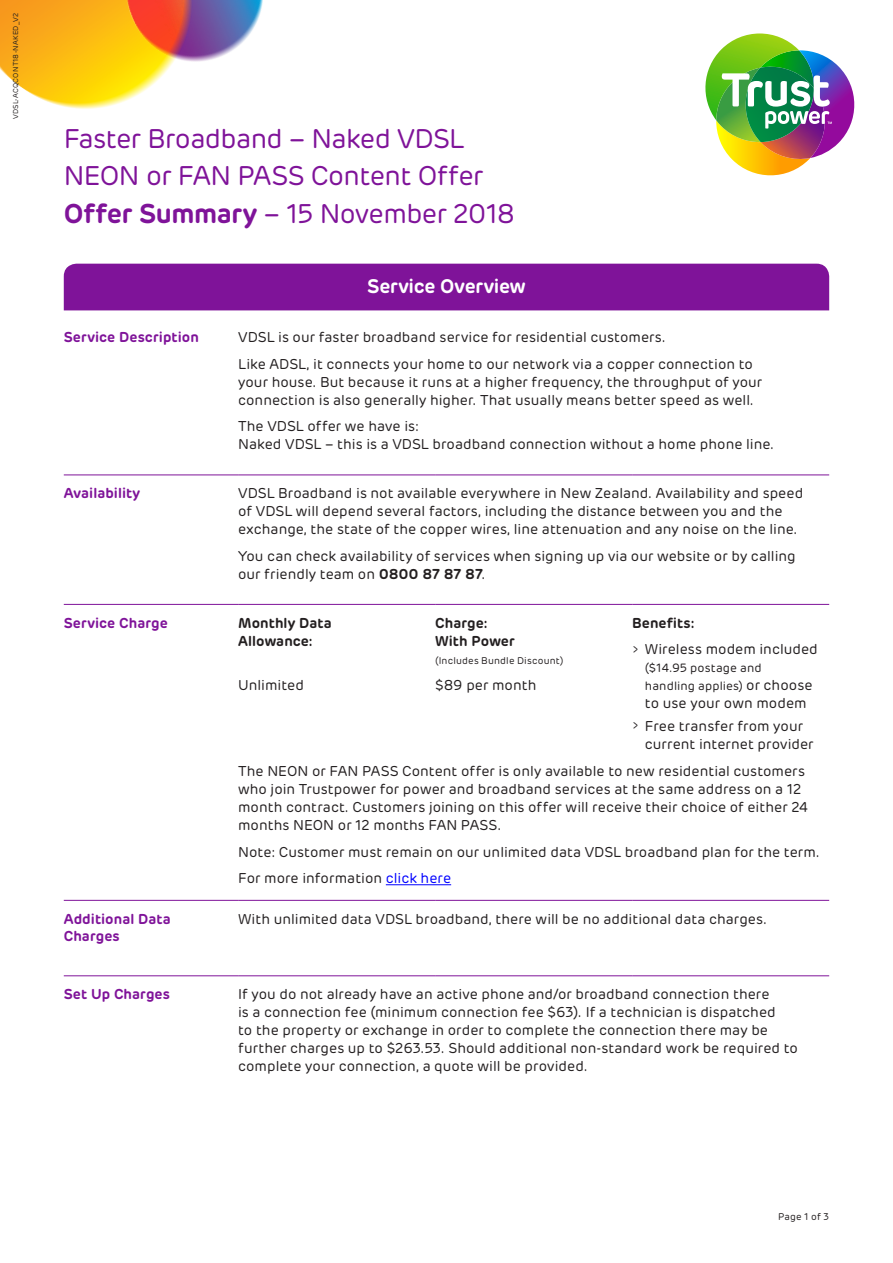
<style>
.page{position:relative;width:893px;height:1263px;background:#fff}
.page>*{position:absolute;margin:0;border:0;box-sizing:border-box;transform-origin:0 0}
.t1{font:27px "Rubrik";letter-spacing:-.025em;color:#7f1399}
.Table-headers{font:600 19.5px "Rubrik";letter-spacing:-.015em;color:#fff}
.Table-body-copy{font:14.25px/18px "Rubrik";color:#231f20}
.Table-sub-headers{font:600 14.25px/17.2px "Rubrik";letter-spacing:.005em;color:#7f1399}
.Table-subhead_black{font:600 14.25px/18px "Rubrik";letter-spacing:.005em;color:#231f20}
.Table-body-copy-2{font:12px/18px "Rubrik";letter-spacing:.01em;color:#231f20}
.Table-subhead_black-2{font:9.75px "Rubrik";letter-spacing:.02em;color:#231f20}
.Page-numbers{font:9.75px "Rubrik";letter-spacing:.015em;color:#231f20}
.t2{font:7.2px "Rubrik";letter-spacing:.03em;color:#231f20}
.s1{font-weight:600}
.s2{font-size:10.5px}
.s3{font-size:14.25px}
.s4{color:#00f}
</style>
<div class="page">
<img style="left:213px;top:0;width:50px;height:59px">
<img style="left:0;top:0;width:213px;height:109px">
<svg style="left:705px;top:33px;width:150px;height:143px"></svg>
<div style="left:64px;top:264px;width:765px;height:46px;background:#7f1399"></div>
<hr style="left:64px;top:474px;width:174px;height:1px;background:#7f1399">
<hr style="left:238px;top:474px;width:197px;height:1px;background:#7f1399">
<hr style="left:435px;top:474px;width:197px;height:1px;background:#7f1399">
<hr style="left:632px;top:474px;width:197px;height:1px;background:#7f1399">
<hr style="left:64px;top:604px;width:174px;height:1px;background:#7f1399">
<hr style="left:238px;top:604px;width:197px;height:1px;background:#7f1399">
<hr style="left:435px;top:604px;width:197px;height:1px;background:#7f1399">
<hr style="left:632px;top:604px;width:197px;height:1px;background:#7f1399">
<hr style="left:64px;top:900px;width:174px;height:1px;background:#7f1399">
<hr style="left:238px;top:900px;width:197px;height:1px;background:#7f1399">
<hr style="left:435px;top:900px;width:197px;height:1px;background:#7f1399">
<hr style="left:632px;top:900px;width:197px;height:1px;background:#7f1399">
<hr style="left:64px;top:975px;width:174px;height:1px;background:#7f1399">
<hr style="left:238px;top:975px;width:197px;height:1px;background:#7f1399">
<hr style="left:435px;top:975px;width:197px;height:1px;background:#7f1399">
<hr style="left:632px;top:975px;width:197px;height:1px;background:#7f1399">
<hr style="left:386px;top:884px;width:65px;height:1px;background:#00f">
<p class="t2" style="left:11px;top:119px;width:108px;rotate:-90deg">VDSL-ACQCONT18-NAKED_V2</p>
<p class="t1" style="left:64px;top:122px;width:402px">Faster Broadband – Naked VDSL</p>
<p class="t1" style="left:64px;top:160px;width:421px">NEON or FAN PASS Content Offer</p>
<p class="t1" style="left:64px;top:197px;width:453px"><span class="s1">Offer Summary</span> – 15 November 2018</p>
<p class="Table-headers" style="left:367px;top:274px;width:160px">Service Overview</p>
<p class="Table-sub-headers" style="left:64px;top:329px;width:137px">Service Description</p>
<p class="Table-body-copy" style="left:238px;top:329px;width:429px">VDSL is our faster broadband service for residential customers.</p>
<p class="Table-body-copy" style="left:238px;top:355px;width:526px">Like ADSL, it connects your home to our network via a copper connection to your house. But because it runs at a higher frequency, the throughput of your connection is also generally higher. That usually means better speed as well.</p>
<p class="Table-body-copy" style="left:238px;top:418px;width:538px">The VDSL offer we have is:<br>Naked VDSL – this is a VDSL broadband connection without a home phone line.</p>
<p class="Table-sub-headers" style="left:64px;top:485px;width:78px">Availability</p>
<p class="Table-body-copy" style="left:238px;top:485px;width:567px">VDSL Broadband is not available everywhere in New Zealand. Availability and speed of VDSL will depend several factors, including the distance between you and the exchange, the state of the copper wires, line attenuation and any noise on the line.</p>
<p class="Table-body-copy" style="left:238px;top:547px;width:559px">You can check availability of services when signing up via our website or by calling our friendly team on <span class="s1">0800 87 87 87</span>.</p>
<p class="Table-sub-headers" style="left:64px;top:614px;width:106px">Service Charge</p>
<p class="Table-subhead_black" style="left:238px;top:614px;width:95px">Monthly Data<br>Allowance:</p>
<p class="Table-body-copy" style="left:238px;top:677px;width:67px">Unlimited</p>
<p class="Table-subhead_black" style="left:632px;top:614px;width:64px">Benefits:</p>
<p class="Table-body-copy" style="left:632px;top:641px;width:187px"><span class="s2">&gt;</span> Wireless modem included</p>
<p class="Table-body-copy-2" style="left:645px;top:659px;width:169px">($14.95 postage and handling applies) <span class="s3">or choose</span></p>
<p class="Table-body-copy" style="left:645px;top:695px;width:163px">to use your own modem</p>
<p class="Table-body-copy" style="left:645px;top:717px;width:170px;text-indent:-13px"><span class="s2">&gt;</span> Free transfer from your current internet provider</p>
<p class="Table-body-copy" style="left:238px;top:763px;width:572px">The NEON or FAN PASS Content offer is only available to new residential customers who join Trustpower for power and broadband services at the same address on a 12 month contract. Customers joining on this offer will receive their choice of either 24 months NEON or 12 months FAN PASS.</p>
<p class="Table-body-copy" style="left:238px;top:843px;width:583px">Note: Customer must remain on our unlimited data VDSL broadband plan for the term.</p>
<p class="Table-body-copy" style="left:238px;top:870px;width:215px">For more information <span class="s4">click here</span></p>
<p class="Table-subhead_black" style="left:435px;top:614px;width:81px">Charge:<br>With Power</p>
<p class="Table-subhead_black-2" style="left:435px;top:655px;width:130px">(Includes Bundle Discount)</p>
<p class="Table-body-copy" style="left:435px;top:677px;width:103px">$89 per month</p>
<p class="Table-sub-headers" style="left:64px;top:910px;width:108px">Additional Data<br>Charges</p>
<p class="Table-body-copy" style="left:238px;top:910px;width:531px">With unlimited data VDSL broadband, there will be no additional data charges.</p>
<p class="Table-sub-headers" style="left:64px;top:985px;width:108px">Set Up Charges</p>
<p class="Table-body-copy" style="left:238px;top:985px;width:561px">If you do not already have an active phone and/or broadband connection there<br>is a connection fee (minimum connection fee $63). If a technician is dispatched<br>to the property or exchange in order to complete the connection there may be further charges up to $263.53. Should additional non-standard work be required to complete your connection, a quote will be provided.</p>
<p class="Page-numbers" style="left:778px;top:1211px;width:53px">Page 1 of 3</p>
</div>
